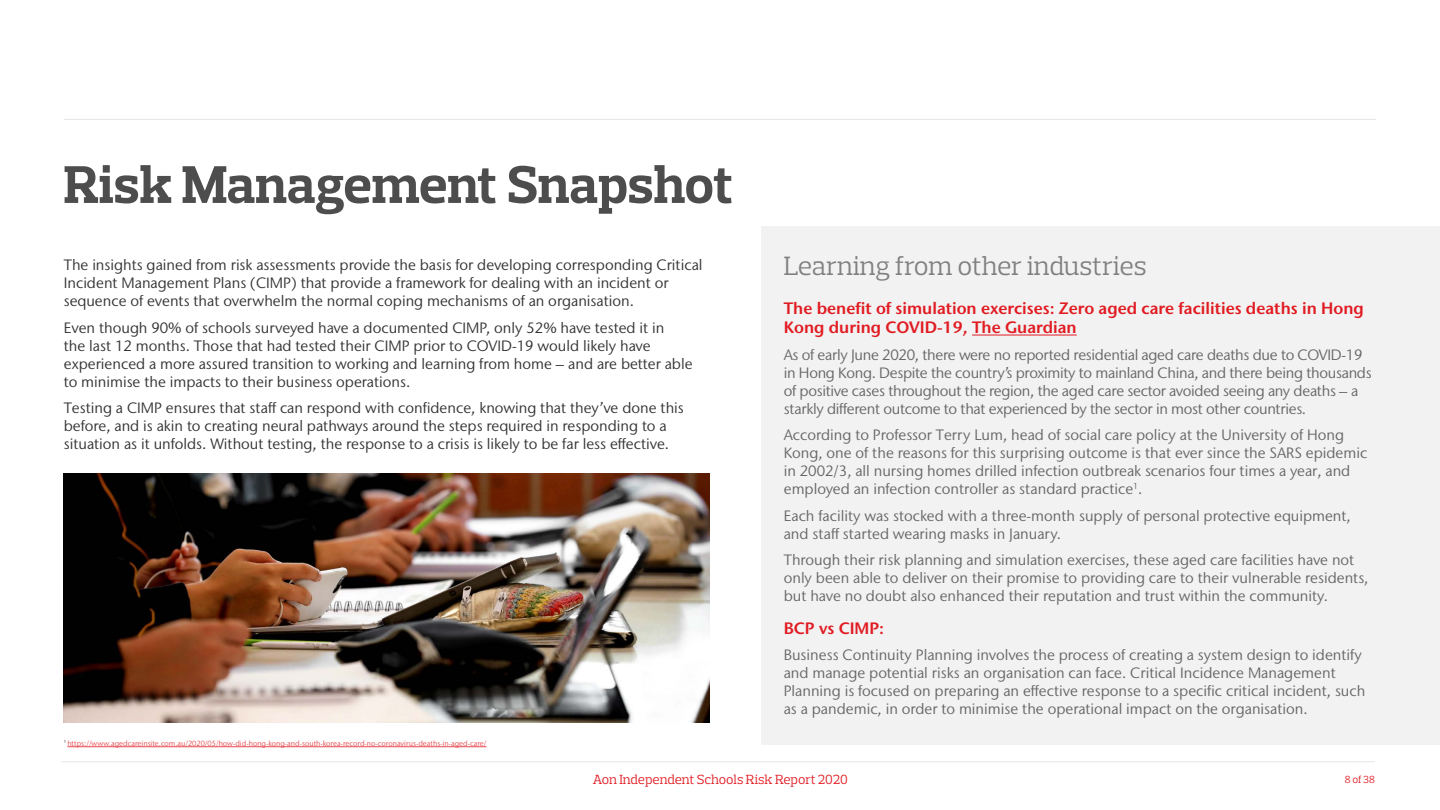
<style>
.page{position:relative;width:1440px;height:810px;background:#fff}
.page>*{position:absolute;margin:0;border:0;box-sizing:border-box;transform-origin:0 0}
.t1{font:700 54px "Prelo Slab";letter-spacing:-.01em;color:#4d4d4d}
.t2{font:27px "Prelo Slab";color:#808080}
.t3{font:600 16.5px/19.5px "Stone Sans IIITC Pro";color:#e11b22}
.t4{font:15px/18px "Stone Sans IIITC Pro";color:#666}
.t5{font:15px/18px "Stone Sans IIITC Pro";color:#333}
.t6{font:15px/18px "Stone Sans IIITC Pro";letter-spacing:-.02em;color:#666}
.t7{font:13.5px "Prelo Slab";color:#e11b22}
.t8{font:10.5px "Prelo Slab";color:#e11b22}
.t9{font:7.5px "Stone Sans IIITC Pro";color:#e7484e}
</style>
<div class="page">
<hr style="left:61px;top:761px;width:1314px;height:1px;background:#e6e6e6">
<img style="left:64px;top:474px;width:645px;height:249px">
<div style="left:762px;top:226px;width:678px;height:519px;background:#f2f2f2"></div>
<hr style="left:972px;top:335px;width:105px;height:1px;background:#e11b22">
<hr style="left:67px;top:747px;width:420px;height:1px;background:#e7484e">
<hr style="left:64px;top:119px;width:1312px;height:1px;background:#e6e6e6">
<h1 class="t1" style="left:64px;top:152px;width:671px">Risk Management Snapshot</h1>
<p class="t5" style="left:64px;top:256px;width:640px">The insights gained from risk assessments provide the basis for developing corresponding Critical<br>Incident Management Plans (CIMP) that provide a framework for dealing with an incident or sequence of events that overwhelm the normal coping mechanisms of an organisation.</p>
<p class="t5" style="left:64px;top:318px;width:630px">Even though 90% of schools surveyed have a documented CIMP, only 52% have tested it in<br>the last 12 months. Those that had tested their CIMP prior to COVID-19 would likely have experienced a more assured transition to working and learning from home – and are better able to minimise the impacts to their business operations.</p>
<p class="t5" style="left:64px;top:399px;width:622px">Testing a CIMP ensures that staff can respond with confidence, knowing that they’ve done this before, and is akin to creating neural pathways around the steps required in responding to a situation as it unfolds. Without testing, the response to a crisis is likely to be far less effective.</p>
<p class="t9" style="left:64px;top:739px;width:424px"><sup>1</sup> https://www.agedcareinsite.com.au/2020/05/how-did-hong-kong-and-south-korea-record-no-coronavirus-deaths-in-aged-care/</p>
<h2 class="t2" style="left:784px;top:250px;width:364px">Learning from other industries</h2>
<p class="t3" style="left:784px;top:298px;width:582px">The benefit of simulation exercises: Zero aged care facilities deaths in Hong<br>Kong during COVID-19, The Guardian</p>
<p class="t6" style="left:784px;top:345px;width:589px">As of early June 2020, there were no reported residential aged care deaths due to COVID-19 in Hong Kong. Despite the country’s proximity to mainland China, and there being thousands of positive cases throughout the region, the aged care sector avoided seeing any deaths – a starkly different outcome to that experienced by the sector in most other countries.</p>
<p class="t4" style="left:784px;top:426px;width:585px">According to Professor Terry Lum, head of social care policy at the University of Hong Kong, one of the reasons for this surprising outcome is that ever since the SARS epidemic in 2002/3, all nursing homes drilled infection outbreak scenarios four times a year, and employed an infection controller as standard practice<sup>1</sup>.</p>
<p class="t4" style="left:784px;top:507px;width:569px">Each facility was stocked with a three-month supply of personal protective equipment, and staff started wearing masks in January.</p>
<p class="t4" style="left:784px;top:551px;width:586px">Through their risk planning and simulation exercises, these aged care facilities have not only been able to deliver on their promise to providing care to their vulnerable residents, but have no doubt also enhanced their reputation and trust within the community.</p>
<p class="t3" style="left:784px;top:618px;width:102px">BCP vs CIMP:</p>
<p class="t4" style="left:784px;top:646px;width:583px">Business Continuity Planning involves the process of creating a system design to identify and manage potential risks an organisation can face. Critical Incidence Management Planning is focused on preparing an effective response to a specific critical incident, such as a pandemic, in order to minimise the operational impact on the organisation.</p>
<p class="t7" style="left:593px;top:771px;width:256px">Aon Independent Schools Risk Report 2020</p>
<p class="t8" style="left:1345px;top:773px;width:32px">8 of 38</p>
</div>
